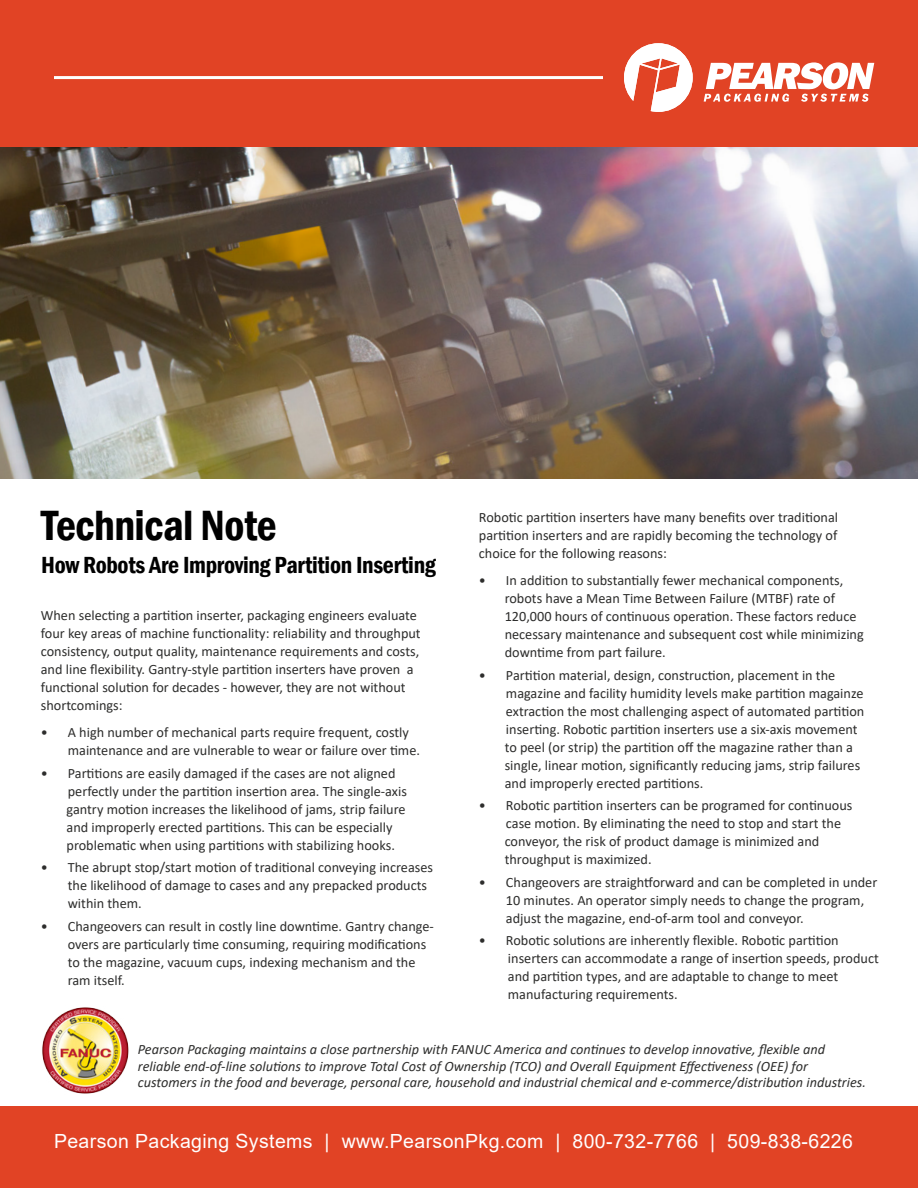
<style>
.page{position:relative;width:918px;height:1188px;background:#fff}
.page>*{position:absolute;margin:0;border:0;box-sizing:border-box;transform-origin:0 0}
.t1{font:600 condensed 43.5px "Franklin Gothic";letter-spacing:-.015em;color:#000}
.t2{font:600 condensed 24px "Franklin Gothic";letter-spacing:-.015em;color:#000}
.t3{font:19.5px "Arial";letter-spacing:.02em;color:#fff}
.t4{font:14.25px/18px "Calibri";color:#2d2d2c}
.t5{font:italic 14.25px/16.5px "Calibri";color:#2d2d2c}
</style>
<div class="page">
<div style="left:0;top:0;width:918px;height:148px;background:#e14325"></div>
<div style="left:0;top:1107px;width:918px;height:81px;background:#e14325"></div>
<svg style="left:704px;top:62px;width:170px;height:40px"></svg>
<svg style="left:624px;top:43px;width:69px;height:69px"></svg>
<hr style="left:54px;top:76px;width:549px;height:3px;background:#fff">
<img style="left:0;top:148px;width:918px;height:331px">
<img style="left:42px;top:1007px;width:87px;height:87px">
<h1 class="t1" style="left:41px;top:497px;width:237px">Technical Note</h1>
<h2 class="t2" style="left:41px;top:549px;width:396px">How Robots Are Improving Partition Inserting</h2>
<p class="t4" style="left:41px;top:606px;width:381px">When selecting a partition inserter, packaging engineers evaluate four key areas of machine functionality: reliability and throughput consistency, output quality, maintenance requirements and costs, and line flexibility. Gantry-style partition inserters have proven a functional solution for decades - however, they are not without shortcomings:</p>
<p class="t4" style="left:68px;top:723px;width:354px;text-indent:-27px">• A high number of mechanical parts require frequent, costly maintenance and are vulnerable to wear or failure over time.</p>
<p class="t4" style="left:67px;top:764px;width:342px;text-indent:-26px">• Partitions are easily damaged if the cases are not aligned perfectly under the partition insertion area. The single-axis gantry motion increases the likelihood of jams, strip failure and improperly erected partitions. This can be especially problematic when using partitions with stabilizing hooks.</p>
<p class="t4" style="left:68px;top:858px;width:367px;text-indent:-27px">• The abrupt stop/start motion of traditional conveying increases the likelihood of damage to cases and any prepacked products within them.</p>
<p class="t4" style="left:68px;top:917px;width:368px;text-indent:-27px">• Changeovers can result in costly line downtime. Gantry change&shy;overs are particularly time consuming, requiring modifications to the magazine, vacuum cups, indexing mechanism and the ram itself.</p>
<p class="t4" style="left:479px;top:508px;width:361px;text-align:justify">Robotic partition inserters have many benefits over traditional partition inserters and are rapidly becoming the technology of choice for the following reasons:</p>
<p class="t4" style="left:505px;top:571px;width:361px;text-indent:-26px">• In addition to substantially fewer mechanical components, robots have a Mean Time Between Failure (MTBF) rate of 120,000 hours of continuous operation. These factors reduce necessary maintenance and subsequent cost while minimizing downtime from part failure.</p>
<p class="t4" style="left:505px;top:666px;width:361px;text-indent:-26px">• Partition material, design, construction, placement in the magazine and facility humidity levels make partition magainze extraction the most challenging aspect of automated partition inserting. Robotic partition inserters use a six-axis movement to peel (or strip) the partition off the magazine rather than a single, linear motion, significantly reducing jams, strip failures and improperly erected partitions.</p>
<p class="t4" style="left:505px;top:796px;width:349px;text-indent:-26px">• Robotic partition inserters can be programed for continuous case motion. By eliminating the need to stop and start the conveyor, the risk of product damage is minimized and throughput is maximized.</p>
<p class="t4" style="left:506px;top:873px;width:373px;text-indent:-27px">• Changeovers are straightforward and can be completed in under<br>10 minutes. An operator simply needs to change the program, adjust the magazine, end-of-arm tool and conveyor.</p>
<p class="t4" style="left:508px;top:931px;width:372px;text-indent:-29px">• Robotic solutions are inherently flexible. Robotic partition inserters can accommodate a range of insertion speeds, product and partition types, and are adaptable to change to meet manufacturing requirements.</p>
<p class="t5" style="left:138px;top:1040px;width:730px">Pearson Packaging maintains a close partnership with FANUC America and continues to develop innovative, flexible and reliable end-of-line solutions to improve Total Cost of Ownership (TCO) and Overall Equipment Effectiveness (OEE) for customers in the food and beverage, personal care, household and industrial chemical and e-commerce/distribution industries.</p>
<h3 class="t3" style="left:54px;top:1128px;width:800px">Pearson Packaging Systems | www.PearsonPkg.com | 800-732-7766 | 509-838-6226</h3>
</div>
